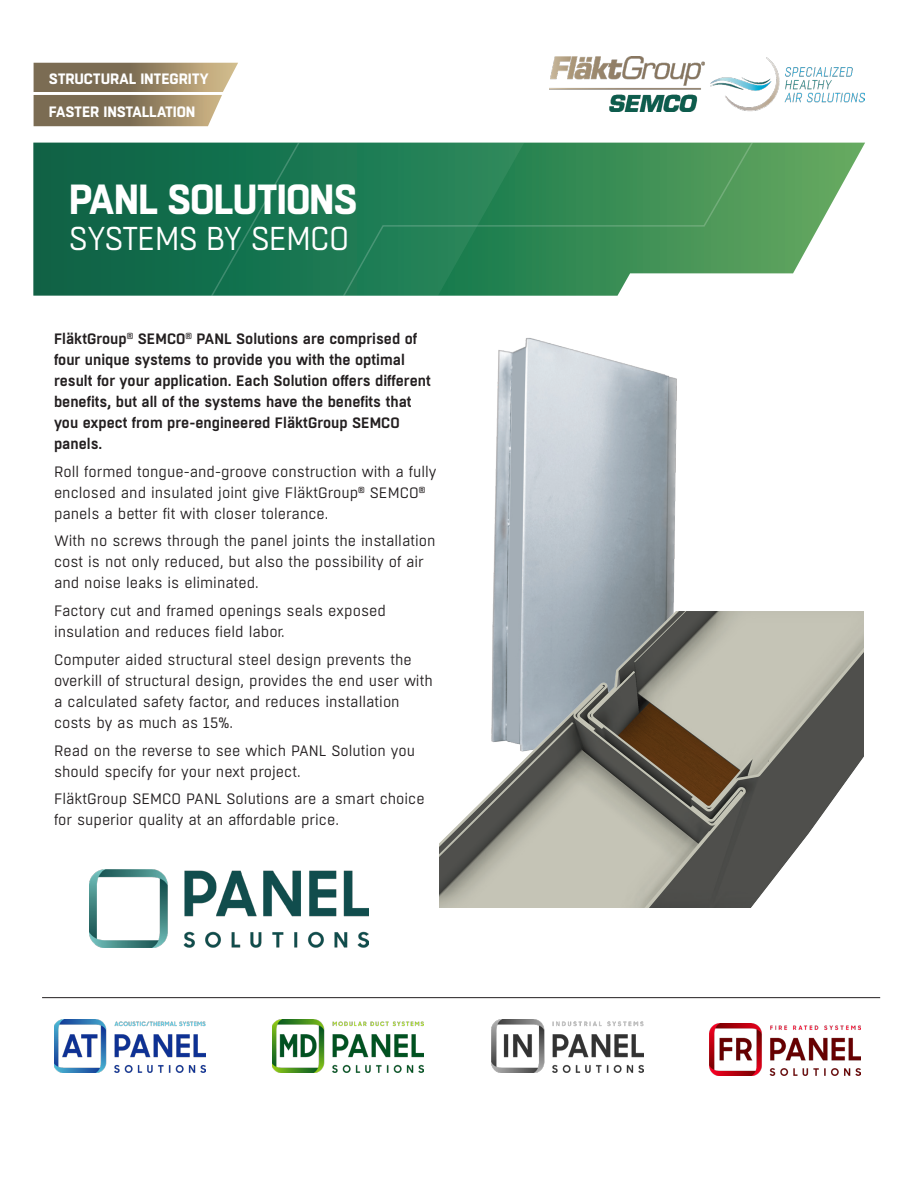
<style>
.page{position:relative;width:918px;height:1188px;background:#fff}
.page>*{position:absolute;margin:0;border:0;box-sizing:border-box;transform-origin:0 0}
.Headline{font:700 42px "Boxed";letter-spacing:-.03em;color:#fff;scale:.95 1}
.Headline-2{font:33px "Boxed";letter-spacing:-.03em;color:#fff;scale:.95 1}
.Pre-amble_-_Front_pa{font:15px/21px "Boxed";color:#231f20}
.Pre-amble_-_Front_pa-2{font:600 15px/21px "Boxed";color:#231f20}
.t1{font:700 15px "Boxed";letter-spacing:-.01em;color:#fff}
</style>
<div class="page">
<svg style="left:773px;top:143px;width:92px;height:131px"></svg>
<div style="left:33px;top:143px;width:131px;height:153px;background:#116548"></div>
<svg style="left:164px;top:143px;width:609px;height:153px;background:#32875a"></svg>
<svg style="left:34px;top:63px;width:204px;height:63px;background:#9c8d71"></svg>
<img style="left:492px;top:338px;width:211px;height:274px">
<img style="left:440px;top:612px;width:424px;height:296px">
<hr style="left:42px;top:997px;width:838px;height:1px;background:#231f20">
<img style="left:549px;top:56px;width:315px;height:56px">
<img style="left:90px;top:869px;width:278px;height:79px">
<img style="left:54px;top:1020px;width:151px;height:52px">
<img style="left:273px;top:1020px;width:150px;height:52px">
<img style="left:492px;top:1020px;width:151px;height:52px">
<img style="left:710px;top:1024px;width:151px;height:52px">
<p class="t1" style="left:49px;top:69px;width:162px">STRUCTURAL INTEGRITY</p>
<p class="t1" style="left:49px;top:101px;width:148px">FASTER INSTALLATION</p>
<p class="Headline" style="left:69px;top:171px;width:305px">PANL SOLUTIONS</p>
<p class="Headline-2" style="left:69px;top:217px;width:297px">SYSTEMS BY SEMCO</p>
<p class="Pre-amble_-_Front_pa-2" style="left:54px;top:329px;width:378px">FläktGroup<sup>®</sup> SEMCO<sup>®</sup> PANL Solutions are comprised of four unique systems to provide you with the optimal result for your application. Each Solution offers different benefits, but all of the systems have the benefits that you expect from pre-engineered FläktGroup SEMCO panels.</p>
<p class="Pre-amble_-_Front_pa" style="left:54px;top:461px;width:384px">Roll formed tongue-and-groove construction with a fully enclosed and insulated joint give FläktGroup<sup>®</sup> SEMCO<sup>® </sup>panels a better fit with closer tolerance.</p>
<p class="Pre-amble_-_Front_pa" style="left:54px;top:531px;width:383px">With no screws through the panel joints the installation cost is not only reduced, but also the possibility of air and noise leaks is eliminated.</p>
<p class="Pre-amble_-_Front_pa" style="left:54px;top:601px;width:334px">Factory cut and framed openings seals exposed insulation and reduces field labor.</p>
<p class="Pre-amble_-_Front_pa" style="left:54px;top:649px;width:380px">Computer aided structural steel design prevents the overkill of structural design, provides the end user with a calculated safety factor, and reduces installation costs by as much as 15%.</p>
<p class="Pre-amble_-_Front_pa" style="left:54px;top:740px;width:363px">Read on the reverse to see which PANL Solution you should specify for your next project.</p>
<p class="Pre-amble_-_Front_pa" style="left:54px;top:789px;width:372px">FläktGroup SEMCO PANL Solutions are a smart choice for superior quality at an affordable price.</p>
</div>
